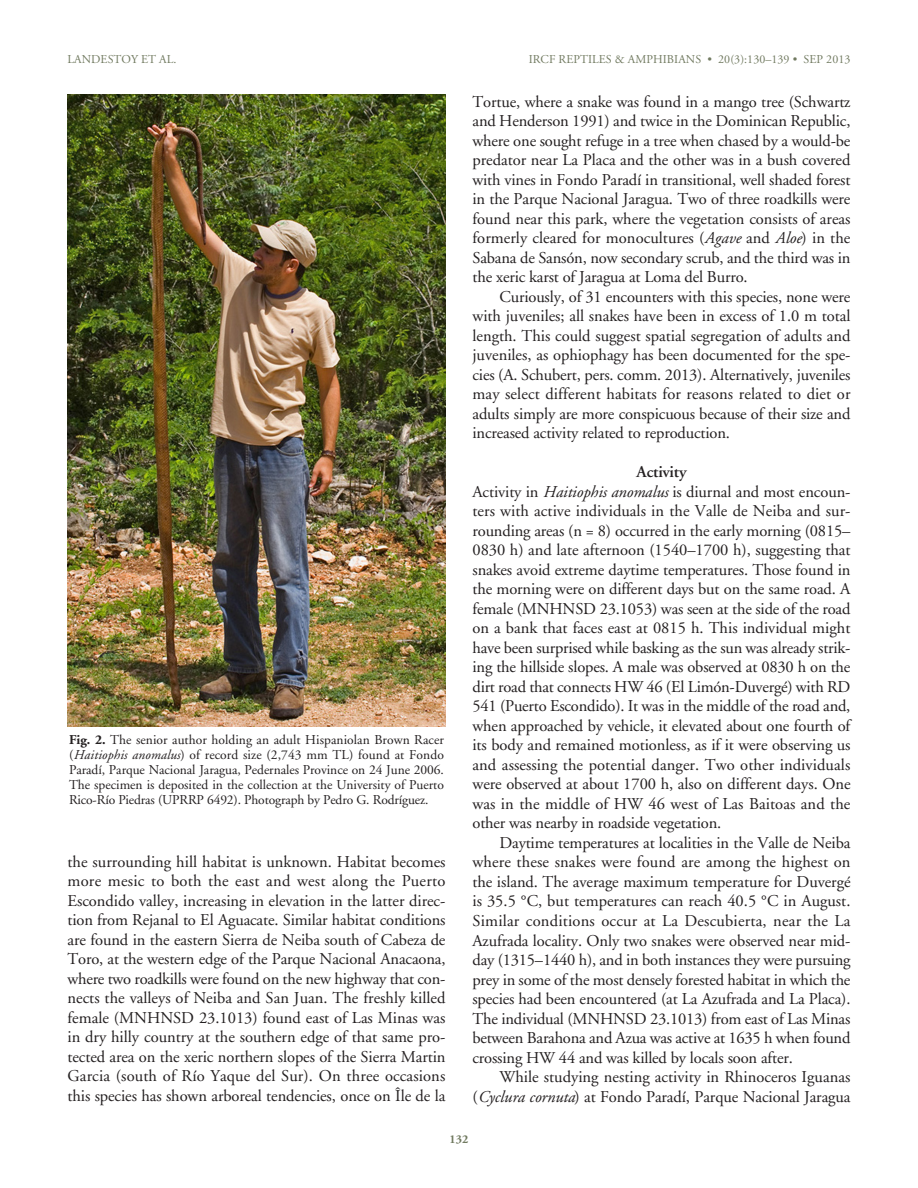
<style>
.page{position:relative;width:918px;height:1188px;background:#fff}
.page>*{position:absolute;margin:0;border:0;box-sizing:border-box;transform-origin:0 0}
.TEXT{font:16.5px/19.5px "Adobe Garamond";letter-spacing:-.01em;color:#231f20;text-align:justify}
.SUBhead{font:600 16.5px "Adobe Garamond";letter-spacing:-.01em;color:#231f20}
.Figure_Caption{font:13.5px/15px "Adobe Garamond";letter-spacing:-.01em;color:#231f20;text-align:justify}
.Running_Head_RIGHT{font:12px "Adobe Garamond";letter-spacing:.005em;color:#717a60}
.Running_Head_LEFT{font:12px "Adobe Garamond";letter-spacing:.005em;color:#717a60}
.t1{font:700 12px "Adobe Garamond";color:#717a60}
.s1{font-weight:700}
.s2{font-style:italic}
</style>
<div class="page">
<img style="left:68px;top:94px;width:378px;height:632px">
<p class="Running_Head_LEFT" style="left:68px;top:53px;width:111px">LANDESTOY ET AL.</p>
<p class="Running_Head_RIGHT" style="left:529px;top:53px;width:323px">IRCF REPTILES &amp; AMPHIBIANS • 20(3):130–139 • SEP 2013</p>
<p class="Figure_Caption" style="left:69px;top:733px;width:377px"><span class="s1">Fig. 2.</span> The senior author holding an adult Hispaniolan Brown Racer (<span class="s2">Haitiophis anomalus</span>) of record size (2,743 mm TL) found at Fondo Paradí, Parque Nacional Jaragua, Pedernales Province on 24 June 2006.<br>The specimen is deposited in the collection at the University of Puerto Rico-Río Piedras (UPRRP 6492). Photograph by Pedro G. Rodríguez.</p>
<p class="TEXT" style="left:68px;top:852px;width:380px">the surrounding hill habitat is unknown. Habitat becomes more mesic to both the east and west along the Puerto Escondido valley, increasing in elevation in the latter direc&shy;tion from Rejanal to El Aguacate. Similar habitat conditions are found in the eastern Sierra de Neiba south of Cabeza de Toro, at the western edge of the Parque Nacional Anacaona, where two roadkills were found on the new highway that con&shy;nects the valleys of Neiba and San Juan. The freshly killed female (MNHNSD 23.1013) found east of Las Minas was in dry hilly country at the southern edge of that same pro&shy;tected area on the xeric northern slopes of the Sierra Martin Garcia (south of Río Yaque del Sur). On three occasions this species has shown arboreal tendencies, once on Île de la</p>
<p class="TEXT" style="left:472px;top:92px;width:380px">Tortue, where a snake was found in a mango tree (Schwartz and Henderson 1991) and twice in the Dominican Republic, where one sought refuge in a tree when chased by a would-be predator near La Placa and the other was in a bush covered with vines in Fondo Paradí in transitional, well shaded forest in the Parque Nacional Jaragua. Two of three roadkills were found near this park, where the vegetation consists of areas formerly cleared for monocultures (<span class="s2">Agave</span> and <span class="s2">Aloe</span>) in the Sabana de Sansón, now secondary scrub, and the third was in the xeric karst of Jaragua at Loma del Burro.</p>
<p class="TEXT" style="left:472px;top:287px;width:380px;text-indent:27px">Curiously, of 31 encounters with this species, none were with juveniles; all snakes have been in excess of 1.0 m total length. This could suggest spatial segregation of adults and juveniles, as ophiophagy has been documented for the spe&shy;cies (A. Schubert, pers. comm. 2013). Alternatively, juveniles may select different habitats for reasons related to diet or adults simply are more conspicuous because of their size and increased activity related to reproduction.</p>
<p class="SUBhead" style="left:637px;top:463px;width:51px">Activity</p>
<p class="TEXT" style="left:472px;top:482px;width:380px">Activity in <span class="s2">Haitiophis anomalus</span> is diurnal and most encoun&shy;ters with active individuals in the Valle de Neiba and sur&shy;rounding areas (n = 8) occurred in the early morning (0815– 0830 h) and late afternoon (1540–1700 h), suggesting that snakes avoid extreme daytime temperatures. Those found in the morning were on different days but on the same road. A female (MNHNSD 23.1053) was seen at the side of the road on a bank that faces east at 0815 h. This individual might have been surprised while basking as the sun was already strik&shy;ing the hillside slopes. A male was observed at 0830 h on the dirt road that connects HW 46 (El Limón-Duvergé) with RD 541 (Puerto Escondido). It was in the middle of the road and, when approached by vehicle, it elevated about one fourth of its body and remained motionless, as if it were observing us and assessing the potential danger. Two other individuals were observed at about 1700 h, also on different days. One was in the middle of HW 46 west of Las Baitoas and the other was nearby in roadside vegetation.</p>
<p class="TEXT" style="left:472px;top:833px;width:380px;text-indent:27px">Daytime temperatures at localities in the Valle de Neiba where these snakes were found are among the highest on the island. The average maximum temperature for Duvergé is 35.5 °C, but temperatures can reach 40.5 °C in August.<br>Similar conditions occur at La Descubierta, near the La Azufrada locality. Only two snakes were observed near mid&shy;day (1315–1440 h), and in both instances they were pursuing prey in some of the most densely forested habitat in which the species had been encountered (at La Azufrada and La Placa).<br>The individual (MNHNSD 23.1013) from east of Las Minas between Barahona and Azua was active at 1635 h when found crossing HW 44 and was killed by locals soon after.</p>
<p class="TEXT" style="left:472px;top:1068px;width:380px;text-align:right">While studying nesting activity in Rhinoceros Iguanas (<span class="s2">Cyclura cornuta</span>) at Fondo Paradí, Parque Nacional Jaragua</p>
<p class="t1" style="left:450px;top:1132px;width:20px">132</p>
</div>
